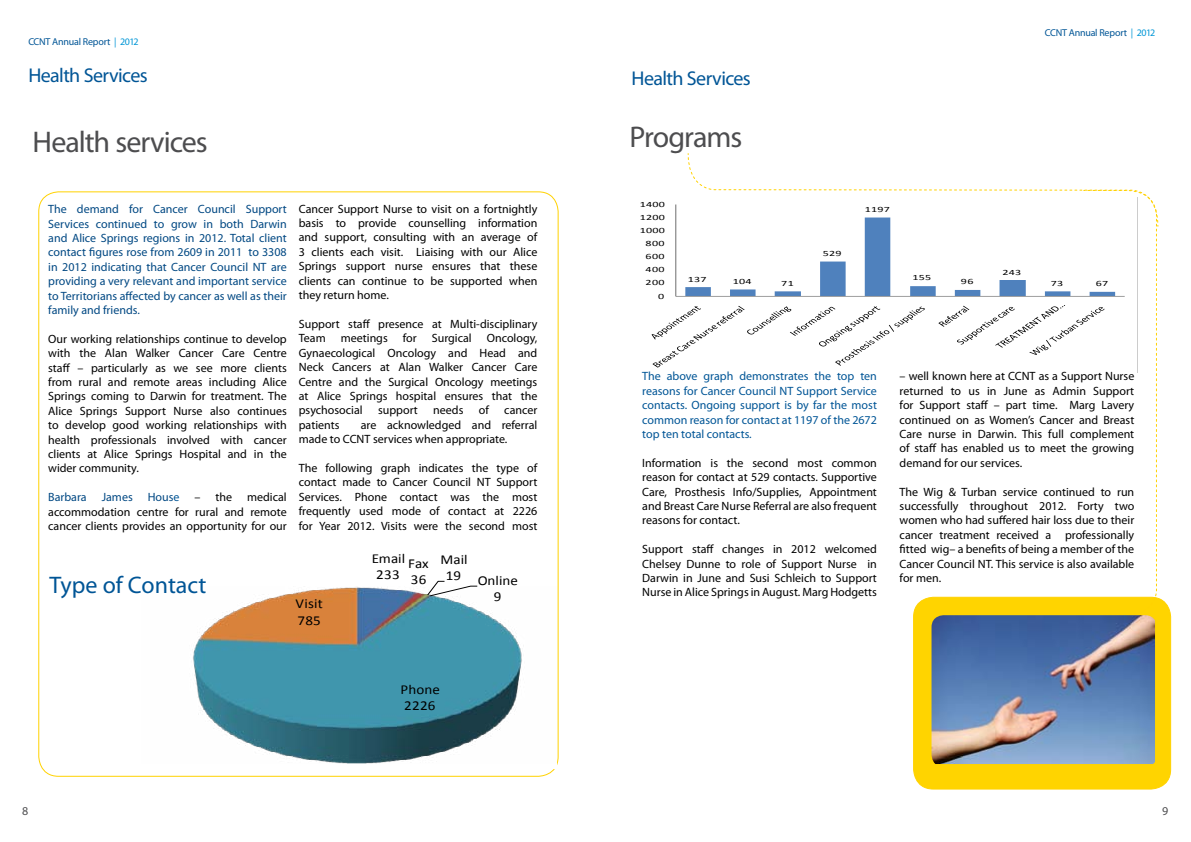
<style>
.page{position:relative;width:1191px;height:842px;background:#fff}
.page>*{position:absolute;margin:0;border:0;box-sizing:border-box;transform-origin:0 0}
.t1{font:30px "Myriad Pro";letter-spacing:-.035em;color:#4d4d4f}
.t2{font:700 24.1px "Calibri";letter-spacing:-.005em;color:#000;scale:1.1 1}
.t3{font:24px "Myriad Pro";color:#005596}
.t4{font:20px "Myriad Pro";letter-spacing:-.03em;color:#005596}
.t5{font:13.7px/16.1px "Calibri";letter-spacing:.005em;color:#000;scale:1.1 1}
.t6{font:12px/14.4px "Myriad Pro";color:#000;text-align:justify}
.t7{font:12px/14.4px "Myriad Pro";color:#004883;text-align:justify}
.t8{font:12px/14.4px "Myriad Pro";color:#005596;text-align:justify}
.t9{font:12px "Myriad Pro";color:#4d4d4f}
.t10{font:10px "Myriad Pro";letter-spacing:-.02em;color:#005596}
.t11{font:8px "Calibri";letter-spacing:.02em;color:#000;scale:1.5 1}
.s1{color:#0096d6}
.s2{color:#004883}
.s3{color:#005596}
</style>
<div class="page">
<div style="left:913px;top:597px;width:257px;height:192px;background:#ffd400;border-radius:20px"></div>
<div style="left:913px;top:597px;width:258px;height:192px;border:1px solid #ffd200;border-radius:20px"></div>
<img style="left:931px;top:616px;width:224px;height:148px">
<svg style="left:193px;top:580px;width:329px;height:184px"></svg>
<svg style="left:687px;top:153px;width:471px;height:463px"></svg>
<svg style="left:651px;top:197px;width:486px;height:176px"></svg>
<p class="t10" style="left:28px;top:35px;width:112px">CCNT Annual Report <span class="s1">| 2012</span></p>
<h3 class="t4" style="left:28px;top:63px;width:121px">Health Services</h3>
<h1 class="t1" style="left:33px;top:124px;width:177px">Health services</h1>
<p class="t7" style="left:48px;top:202px;width:240px">The demand for Cancer Council Support Services continued to grow in both Darwin and Alice Springs regions in 2012. Total client contact figures rose from 2609 in 2011 to 3308 in 2012 indicating that Cancer Council NT are providing a very relevant and important service to Territorians affected by cancer as well as their family and friends.</p>
<p class="t6" style="left:48px;top:331px;width:240px">Our working relationships continue to develop with the Alan Walker Cancer Care Centre staff – particularly as we see more clients from rural and remote areas including Alice Springs coming to Darwin for treatment. The Alice Springs Support Nurse also continues to develop good working relationships with health professionals involved with cancer clients at Alice Springs Hospital and in the wider community.</p>
<p class="t6" style="left:48px;top:490px;width:240px"><span class="s2">Barbara James Hous</span><span class="s3">e</span> – the medical accommodation centre for rural and remote cancer clients provides an opportunity for our</p>
<h2 class="t2" style="left:112px;top:504px;width:155px">Type of contact</h2>
<h3 class="t3" style="left:50px;top:570px;width:158px">Type of Contact</h3>
<p class="t6" style="left:299px;top:201px;width:240px">Cancer Support Nurse to visit on a fortnightly basis to provide counselling information and support, consulting with an average of 3 clients each visit. Liaising with our Alice Springs support nurse ensures that these clients can continue to be supported when they return home.</p>
<p class="t6" style="left:299px;top:316px;width:240px">Support staff presence at Multi-disciplinary<br>Team</p>
<p class="t6" style="left:341px;top:331px;width:48px">meetings</p>
<p class="t6" style="left:403px;top:331px;width:15px">for</p>
<p class="t6" style="left:432px;top:331px;width:41px">Surgical</p>
<p class="t6" style="left:299px;top:331px;width:240px;text-indent:188px">Oncology, Gynaecological Oncology and Head and Neck Cancers at Alan Walker Cancer Care Centre and the Surgical Oncology meetings at Alice Springs hospital ensures that the psychosocial</p>
<p class="t6" style="left:378px;top:403px;width:41px">support</p>
<p class="t6" style="left:433px;top:403px;width:32px">needs</p>
<p class="t6" style="left:479px;top:403px;width:12px">of</p>
<p class="t6" style="left:504px;top:403px;width:35px">cancer</p>
<p class="t6" style="left:299px;top:417px;width:240px;text-indent:62px">are acknowledged and referral made to CCNT services when appropriate.</p>
<p class="t6" style="left:299px;top:460px;width:240px">The following graph indicates the type of contact made to Cancer Council NT Support Services. Phone contact was the most frequently used mode of contact at 2226 for Year 2012. Visits were the second most</p>
<p class="t6" style="left:299px;top:417px;width:42px">patients</p>
<p class="t5" style="left:295px;top:596px;width:26px">Visit<br>785</p>
<p class="t5" style="left:372px;top:551px;width:32px;text-align:center">Email<br>233</p>
<p class="t5" style="left:408px;top:556px;width:20px">Fax<br>36</p>
<p class="t5" style="left:446px;top:549px;width:67px;line-height:21.1px;text-indent:-5px">Mail<br>19 Online</p>
<p class="t5" style="left:494px;top:589px;width:8px">9</p>
<p class="t5" style="left:400px;top:681px;width:37px">Phone<br>2226</p>
<p class="t9" style="left:22px;top:803px;width:8px">8</p>
<h3 class="t4" style="left:631px;top:65px;width:121px">Health Services</h3>
<h1 class="t1" style="left:629px;top:119px;width:114px">Programs</h1>
<p class="t11" style="left:640px;top:199px;width:18px">1400</p>
<p class="t11" style="left:640px;top:212px;width:18px">1200</p>
<p class="t11" style="left:640px;top:225px;width:18px">1000</p>
<p class="t11" style="left:645px;top:238px;width:14px">800</p>
<p class="t11" style="left:645px;top:252px;width:14px">600</p>
<p class="t11" style="left:645px;top:265px;width:14px">400</p>
<p class="t11" style="left:645px;top:278px;width:14px">200</p>
<p class="t11" style="left:658px;top:291px;width:6px">0</p>
<p class="t11" style="left:688px;top:274px;width:14px">137</p>
<p class="t11" style="left:733px;top:276px;width:14px">104</p>
<p class="t11" style="left:781px;top:278px;width:10px">71</p>
<p class="t11" style="left:822px;top:248px;width:14px">529</p>
<p class="t11" style="left:864px;top:204px;width:18px">1197</p>
<p class="t11" style="left:912px;top:273px;width:14px">155</p>
<p class="t10" style="left:1045px;top:26px;width:112px">CCNT Annual Report <span class="s1">| 2012</span></p>
<p class="t11" style="left:961px;top:277px;width:10px">96</p>
<p class="t11" style="left:1002px;top:267px;width:14px">243</p>
<p class="t11" style="left:1050px;top:278px;width:10px">73</p>
<p class="t11" style="left:1095px;top:279px;width:10px">67</p>
<p class="t8" style="left:642px;top:369px;width:236px">The above graph demonstrates the top ten reasons for Cancer Council NT Support Service contacts. Ongoing support is by far the most common reason for contact at 1197 of the 2672 top ten total contacts.</p>
<p class="t6" style="left:642px;top:455px;width:236px">Information is the second most common reason for contact at 529 contacts. Supportive Care, Prosthesis Info/Supplies, Appointment and Breast Care Nurse Referral are also frequent reasons for contact.</p>
<p class="t6" style="left:642px;top:542px;width:236px">Support staff changes in 2012 welcomed Chelsey Dunne to role of Support Nurse in Darwin in June and Susi Schleich to Support Nurse in Alice Springs in August. Marg Hodgetts</p>
<p class="t6" style="left:899px;top:369px;width:236px">– well known here at CCNT as a Support Nurse returned to us in June as Admin Support for Support staff – part time. Marg Lavery continued on as Women’s Cancer and Breast Care nurse in Darwin. This full complement of staff has enabled us to meet the growing demand for our services.</p>
<p class="t6" style="left:899px;top:484px;width:236px">The Wig &amp; Turban service continued to run successfully throughout 2012. Forty two women who had suffered hair loss due to their cancer treatment received a professionally fitted wig– a benefits of being a member of the Cancer Council NT. This service is also available for men.</p>
<p class="t9" style="left:1162px;top:803px;width:8px">9</p>
</div>
